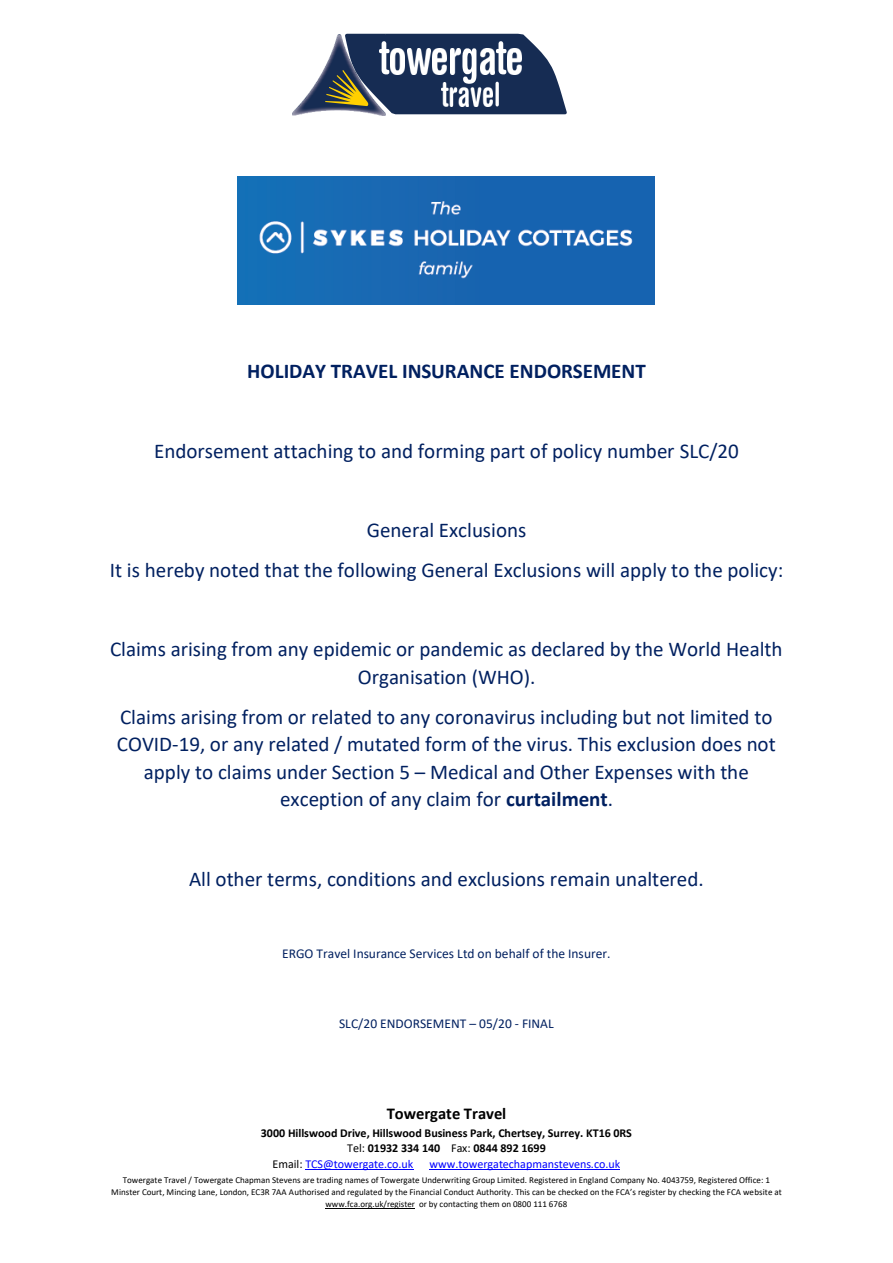
<style>
.page{position:relative;width:893px;height:1263px;background:#fff}
.page>*{position:absolute;margin:0;border:0;box-sizing:border-box;transform-origin:0 0}
.t1{font:21px/27.6px "Calibri";color:#002060;text-align:center}
.t2{font:700 21px "Calibri";color:#002060}
.t3{font:700 16.5px "Calibri";color:#000}
.t4{font:13.5px "Calibri";color:#002060}
.t5{font:700 12px "Calibri";color:#000}
.t6{font:12px "Calibri";letter-spacing:-.005em;color:#00f}
.t7{font:9px/11.9px "Calibri";color:#000;text-align:center}
.s1{font-weight:700}
.s2{font-weight:400}
.s3{color:#000}
</style>
<div class="page">
<hr style="left:305px;top:1169px;width:108px;height:1px;background:#00f">
<hr style="left:430px;top:1169px;width:190px;height:1px;background:#00f">
<hr style="left:326px;top:1208px;width:89px;height:1px;background:#000">
<img style="left:293px;top:67px;width:93px;height:49px">
<svg style="left:325px;top:34px;width:242px;height:80px"></svg>
<img style="left:238px;top:177px;width:417px;height:127px">
<p class="t2" style="left:247px;top:363px;width:400px">HOLIDAY TRAVEL INSURANCE ENDORSEMENT</p>
<p class="t1" style="left:154px;top:439px;width:586px">Endorsement attaching to and forming part of policy number SLC/20</p>
<p class="t1" style="left:110px;top:512px;width:675px;line-height:39.6px">General Exclusions<br>It is hereby noted that the following General Exclusions will apply to the policy:</p>
<p class="t1" style="left:110px;top:637px;width:674px">Claims arising from any epidemic or pandemic as declared by the World Health<br>Organisation (WHO).</p>
<p class="t1" style="left:117px;top:704px;width:660px">Claims arising from or related to any coronavirus including but not limited to COVID-19, or any related / mutated form of the virus. This exclusion does not apply to claims under Section 5 – Medical and Other Expenses with the exception of any claim for <span class="s1">curtailment</span>.</p>
<p class="t1" style="left:189px;top:867px;width:516px">All other terms, conditions and exclusions remain unaltered.</p>
<p class="t4" style="left:282px;top:948px;width:330px">ERGO Travel Insurance Services Ltd on behalf of the Insurer.</p>
<p class="t4" style="left:339px;top:1017px;width:216px">SLC/20 ENDORSEMENT – 05/20 - FINAL</p>
<p class="t3" style="left:387px;top:1106px;width:121px">Towergate Travel</p>
<p class="t5" style="left:261px;top:1127px;width:373px">3000 Hillswood Drive, Hillswood Business Park, Chertsey, Surrey. KT16 0RS</p>
<p class="t5" style="left:347px;top:1143px;width:200px"><span class="s2">Tel:</span> 01932 334 140 <span class="s2">Fax:</span> 0844 892 1699</p>
<p class="t6" style="left:273px;top:1159px;width:142px"><span class="s3">Email:</span> TCS@towergate.co.uk</p>
<p class="t6" style="left:430px;top:1159px;width:192px">www.towergatechapmanstevens.co.uk</p>
<p class="t7" style="left:111px;top:1175px;width:672px">Towergate Travel / Towergate Chapman Stevens are trading names of Towergate Underwriting Group Limited. Registered in England Company No. 4043759, Registered Office: 1<br>Minster Court, Mincing Lane, London, EC3R 7AA Authorised and regulated by the Financial Conduct Authority. This can be checked on the FCA’s register by checking the FCA website at www.fca.org.uk/register or by contacting them on 0800 111 6768</p>
</div>
